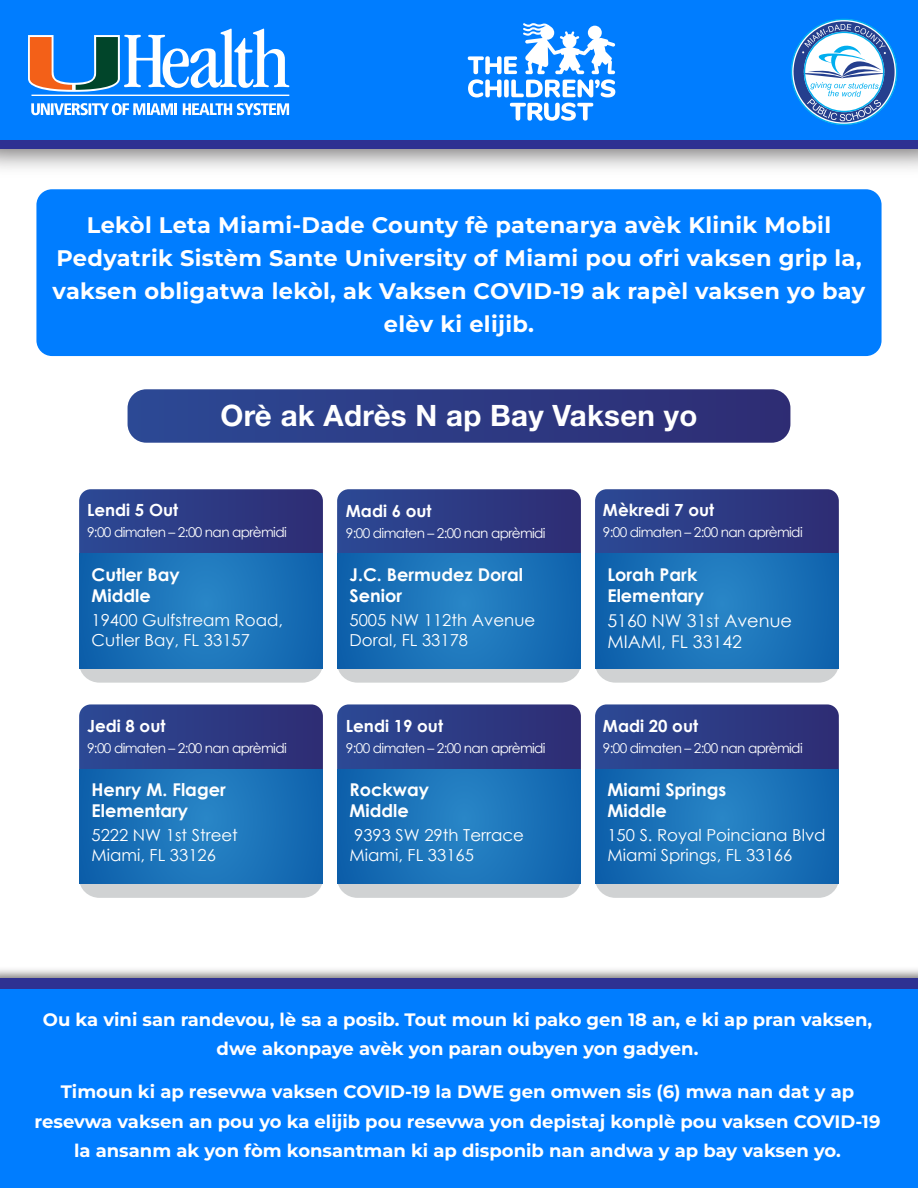
<style>
.page{position:relative;width:918px;height:1188px;background:#fff}
.page>*{position:absolute;margin:0;border:0;box-sizing:border-box;transform-origin:0 0}
.t1{font:700 29.55px "Helvetica Neue LT Std";letter-spacing:.01em;color:#fff}
.t2{font:700 22.5px/33px "Montserrat";letter-spacing:.015em;color:#fff;text-align:center}
.t3{font:700 18px/29.2px "Montserrat";color:#fff;text-align:center}
.t4{font:700 17.55px/21.1px "Century Gothic";color:#fff}
.t5{font:17.55px/21.1px "Century Gothic";color:#fff}
.t6{font:700 16.8px "Century Gothic";color:#fff}
.t7{font:16.5px/19.8px "Century Gothic";color:#fff}
.t8{font:13.5px "Century Gothic";letter-spacing:-.045em;color:#fff}
</style>
<div class="page">
<svg style="left:128px;top:389px;width:662px;height:54px;background:#303e86"></svg>
<div style="left:0;top:23px;width:918px;height:126px;background:#2e3192"></div>
<div style="left:0;top:0;width:918px;height:140px;background:#007dff"></div>
<svg style="left:791px;top:19px;width:106px;height:106px"></svg>
<svg style="left:28px;top:28px;width:261px;height:68px"></svg>
<svg style="left:183px;top:103px;width:106px;height:12px"></svg>
<svg style="left:31px;top:103px;width:146px;height:12px"></svg>
<svg style="left:468px;top:23px;width:147px;height:74px"></svg>
<svg style="left:510px;top:103px;width:83px;height:18px"></svg>
<div style="left:0;top:979px;width:918px;height:209px;background:#007dff"></div>
<div style="left:0;top:978px;width:918px;height:10px;background:#2e3192"></div>
<div style="left:36px;top:189px;width:846px;height:167px;background:#007dff;border-radius:16px"></div>
<div style="left:337px;top:493px;width:244px;height:190px;background:#d0d2d3;border-radius:20px"></div>
<svg style="left:337px;top:489px;width:244px;height:65px;background:#2e3d85"></svg>
<svg style="left:337px;top:554px;width:244px;height:114px;background:#1971b7"></svg>
<div style="left:595px;top:493px;width:244px;height:190px;background:#d0d2d3;border-radius:20px"></div>
<svg style="left:595px;top:489px;width:244px;height:65px;background:#2e3d85"></svg>
<svg style="left:595px;top:554px;width:244px;height:114px;background:#1971b7"></svg>
<div style="left:79px;top:493px;width:244px;height:190px;background:#d0d2d3;border-radius:20px"></div>
<svg style="left:79px;top:489px;width:244px;height:65px;background:#2e3d85"></svg>
<svg style="left:79px;top:554px;width:244px;height:114px;background:#1971b7"></svg>
<div style="left:337px;top:708px;width:244px;height:190px;background:#d0d2d3;border-radius:20px"></div>
<svg style="left:337px;top:704px;width:244px;height:65px;background:#2f3c85"></svg>
<svg style="left:337px;top:769px;width:244px;height:114px;background:#1971b7"></svg>
<div style="left:595px;top:708px;width:244px;height:190px;background:#d0d2d3;border-radius:20px"></div>
<svg style="left:595px;top:704px;width:244px;height:65px;background:#2f3c85"></svg>
<svg style="left:595px;top:769px;width:244px;height:114px;background:#1971b7"></svg>
<div style="left:79px;top:708px;width:244px;height:190px;background:#d0d2d3;border-radius:20px"></div>
<svg style="left:79px;top:704px;width:244px;height:65px;background:#2f3c85"></svg>
<svg style="left:79px;top:769px;width:244px;height:114px;background:#1971b7"></svg>
<p class="t2" style="left:53px;top:208px;width:814px">Lekòl Leta Miami-Dade County fè patenarya avèk Klinik Mobil Pedyatrik Sistèm Sante University of Miami pou ofri vaksen grip la, vaksen obligatwa lekòl, ak Vaksen COVID-19 ak rapèl vaksen yo bay elèv ki elijib.</p>
<h1 class="t1" style="left:220px;top:397px;width:479px">Orè ak Adrès N ap Bay Vaksen yo</h1>
<p class="t6" style="left:87px;top:498px;width:93px">Lendi 5 Out</p>
<p class="t8" style="left:87px;top:523px;width:201px">9:00 dimaten – 2:00 nan aprèmidi</p>
<p class="t4" style="left:92px;top:563px;width:90px">Cutler Bay<br>Middle</p>
<p class="t7" style="left:92px;top:610px;width:193px">19400 Gulfstream Road,<br>Cutler Bay, FL 33157</p>
<p class="t6" style="left:87px;top:713px;width:80px">Jedi 8 out</p>
<p class="t8" style="left:87px;top:738px;width:201px">9:00 dimaten – 2:00 nan aprèmidi</p>
<p class="t4" style="left:92px;top:779px;width:136px">Henry M. Flager<br>Elementary</p>
<p class="t7" style="left:92px;top:825px;width:148px">5222 NW 1st Street<br>Miami, FL 33126</p>
<p class="t6" style="left:346px;top:498px;width:87px">Madi 6 out</p>
<p class="t8" style="left:346px;top:523px;width:201px">9:00 dimaten – 2:00 nan aprèmidi</p>
<p class="t4" style="left:350px;top:563px;width:175px">J.C. Bermudez Doral<br>Senior</p>
<p class="t7" style="left:350px;top:610px;width:187px">5005 NW 112th Avenue<br>Doral, FL 33178</p>
<p class="t6" style="left:346px;top:713px;width:99px">Lendi 19 out</p>
<p class="t8" style="left:346px;top:738px;width:201px">9:00 dimaten – 2:00 nan aprèmidi</p>
<p class="t4" style="left:350px;top:779px;width:81px">Rockway<br>Middle</p>
<p class="t7" style="left:350px;top:825px;width:176px">9393 SW 29th Terrace<br>Miami, FL 33165</p>
<p class="t6" style="left:603px;top:498px;width:113px">Mèkredi 7 out</p>
<p class="t8" style="left:603px;top:523px;width:201px">9:00 dimaten – 2:00 nan aprèmidi</p>
<p class="t4" style="left:607px;top:563px;width:98px">Lorah Park<br>Elementary</p>
<p class="t5" style="left:607px;top:610px;width:186px">5160 NW 31st Avenue<br>MIAMI, FL 33142</p>
<p class="t6" style="left:603px;top:713px;width:97px">Madi 20 out</p>
<p class="t8" style="left:603px;top:738px;width:201px">9:00 dimaten – 2:00 nan aprèmidi</p>
<p class="t4" style="left:607px;top:779px;width:120px">Miami Springs<br>Middle</p>
<p class="t7" style="left:607px;top:825px;width:220px">150 S. Royal Poinciana Blvd<br>Miami Springs, FL 33166</p>
<p class="t3" style="left:43px;top:1004px;width:831px">Ou ka vini san randevou, lè sa a posib. Tout moun ki pako gen 18 an, e ki ap pran vaksen, dwe akonpaye avèk yon paran oubyen yon gadyen.</p>
<p class="t3" style="left:35px;top:1077px;width:847px">Timoun ki ap resevwa vaksen COVID-19 la DWE gen omwen sis (6) mwa nan dat y ap resevwa vaksen an pou yo ka elijib pou resevwa yon depistaj konplè pou vaksen COVID-19 la ansanm ak yon fòm konsantman ki ap disponib nan andwa y ap bay vaksen yo.</p>
</div>
